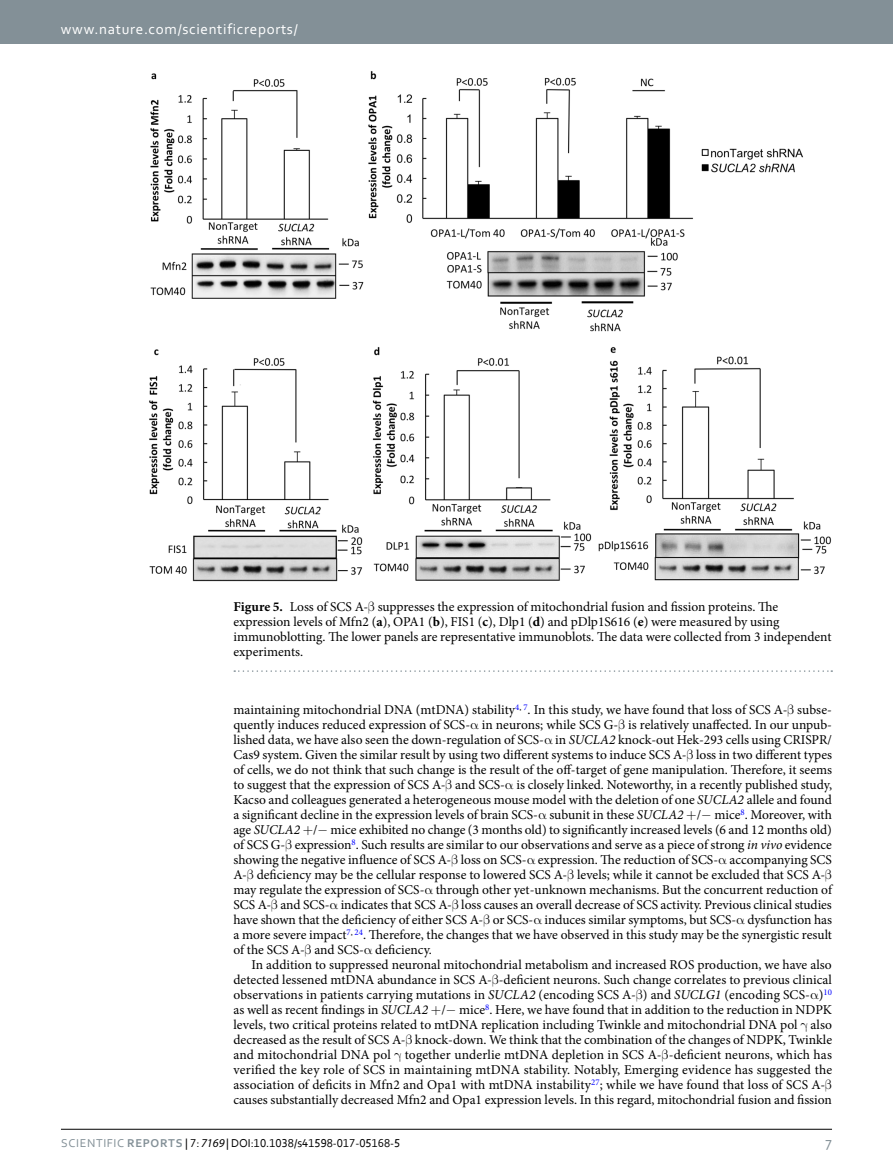
<style>
.page{position:relative;width:893px;height:1174px;background:#fff}
.page>*{position:absolute;margin:0;border:0;box-sizing:border-box;transform-origin:0 0}
.t1{font:15px "Corbel 2";letter-spacing:.045em;color:#fff}
.t2{font:15px "Corbel 2";color:#839097}
.t3{font:13.5px/15px "Minion Pro";color:#000}
.t4{font:12px "Corbel";color:#000}
.s1{font-weight:700}
.s2{font-style:italic}
.s3{font-family:"Corbel 2";color:#839097}
.s4{font-family:"Corbel Bold 2";color:#839097}
.s5{font-family:"Myriad Pro";font-style:italic}
</style>
<div class="page">
<div style="left:0;top:0;width:893px;height:43px;background:#839097"></div>
<hr style="left:61px;top:1129px;width:771px;height:1px;background:#000">
<img style="left:149px;top:71px;width:683px;height:511px">
<svg style="left:234px;top:670px;width:598px;height:2px"></svg>
<p class="t1" style="left:61px;top:19px;width:238px">www.nature.com/scientificreports/</p>
<p class="t3" style="left:233px;top:599px;width:600px"><span class="s1">Figure 5.</span> Loss of SCS A- suppresses the expression of mitochondrial fusion and fission proteins. The expression levels of Mfn2 (<span class="s1">a</span>), OPA1 (<span class="s1">b</span>), FIS1 (<span class="s1">c</span>), Dlp1 (<span class="s1">d</span>) and pDlp1S616 (<span class="s1">e</span>) were measured by using immunoblotting. The lower panels are representative immunoblots. The data were collected from 3 independent experiments.</p>
<p class="t3" style="left:233px;top:702px;width:600px">maintaining mitochondrial DNA (mtDNA) stability<sup>4</sup><sup>,</sup> <sup>7</sup>. In this study, we have found that loss of SCS A- subse&shy;quently induces reduced expression of SCS- in neurons; while SCS G- is relatively unaffected. In our unpub&shy;lished data, we have also seen the down-regulation of SCS- in <span class="s2">SUCLA2</span> knock-out Hek-293 cells using CRISPR/ Cas9 system. Given the similar result by using two different systems to induce SCS A- loss in two different types of cells, we do not think that such change is the result of the off-target of gene manipulation. Therefore, it seems to suggest that the expression of SCS A- and SCS- is closely linked. Noteworthy, in a recently published study, Kacso and colleagues generated a heterogeneous mouse model with the deletion of one <span class="s2">SUCLA2</span> allele and found a significant decline in the expression levels of brain SCS- subunit in these <span class="s2">SUCLA2</span> /− mice<sup>8</sup>. Moreover, with age <span class="s2">SUCLA2</span> /− mice exhibited no change (3 months old) to significantly increased levels (6 and 12 months old) of SCS G- expression<sup>8</sup>. Such results are similar to our observations and serve as a piece of strong <span class="s2">in vivo</span> evidence showing the negative influence of SCS A- loss on SCS- expression. The reduction of SCS- accompanying SCS A- deficiency may be the cellular response to lowered SCS A- levels; while it cannot be excluded that SCS A&shy;may regulate the expression of SCS- through other yet-unknown mechanisms. But the concurrent reduction of SCS A- and SCS- indicates that SCS A- loss causes an overall decrease of SCS activity. Previous clinical studies have shown that the deficiency of either SCS A- or SCS- induces similar symptoms, but SCS- dysfunction has a more severe impact<sup>7</sup><sup>,</sup> <sup>24</sup>. Therefore, the changes that we have observed in this study may be the synergistic result of the SCS A- and SCS- deficiency.</p>
<p class="t3" style="left:233px;top:957px;width:600px;text-indent:18px">In addition to suppressed neuronal mitochondrial metabolism and increased ROS production, we have also detected lessened mtDNA abundance in SCS A- -deficient neurons. Such change correlates to previous clinical observations in patients carrying mutations in <span class="s2">SUCLA2</span> (encoding SCS A- ) and <span class="s2">SUCLG1</span> (encoding SCS- )<sup>10 </sup>as well as recent findings in <span class="s2">SUCLA2</span> /− mice<sup>8</sup>. Here, we have found that in addition to the reduction in NDPK levels, two critical proteins related to mtDNA replication including Twinkle and mitochondrial DNA pol also decreased as the result of SCS A- knock-down. We think that the combination of the changes of NDPK, Twinkle and mitochondrial DNA pol together underlie mtDNA depletion in SCS A- -deficient neurons, which has verified the key role of SCS in maintaining mtDNA stability. Notably, Emerging evidence has suggested the association of deficits in Mfn2 and Opa1 with mtDNA instability<sup>27</sup>; while we have found that loss of SCS A&shy;causes substantially decreased Mfn2 and Opa1 expression levels. In this regard, mitochondrial fusion and fission</p>
<p class="t4" style="left:61px;top:1135px;width:341px"><span class="s3">SCienTifiC</span> <span class="s4">REPORTS</span> | 7: <span class="s5">7169</span> | DOI:10.1038/s41598-017-05168-5</p>
<p class="t2" style="left:826px;top:1132px;width:8px">7</p>
</div>
